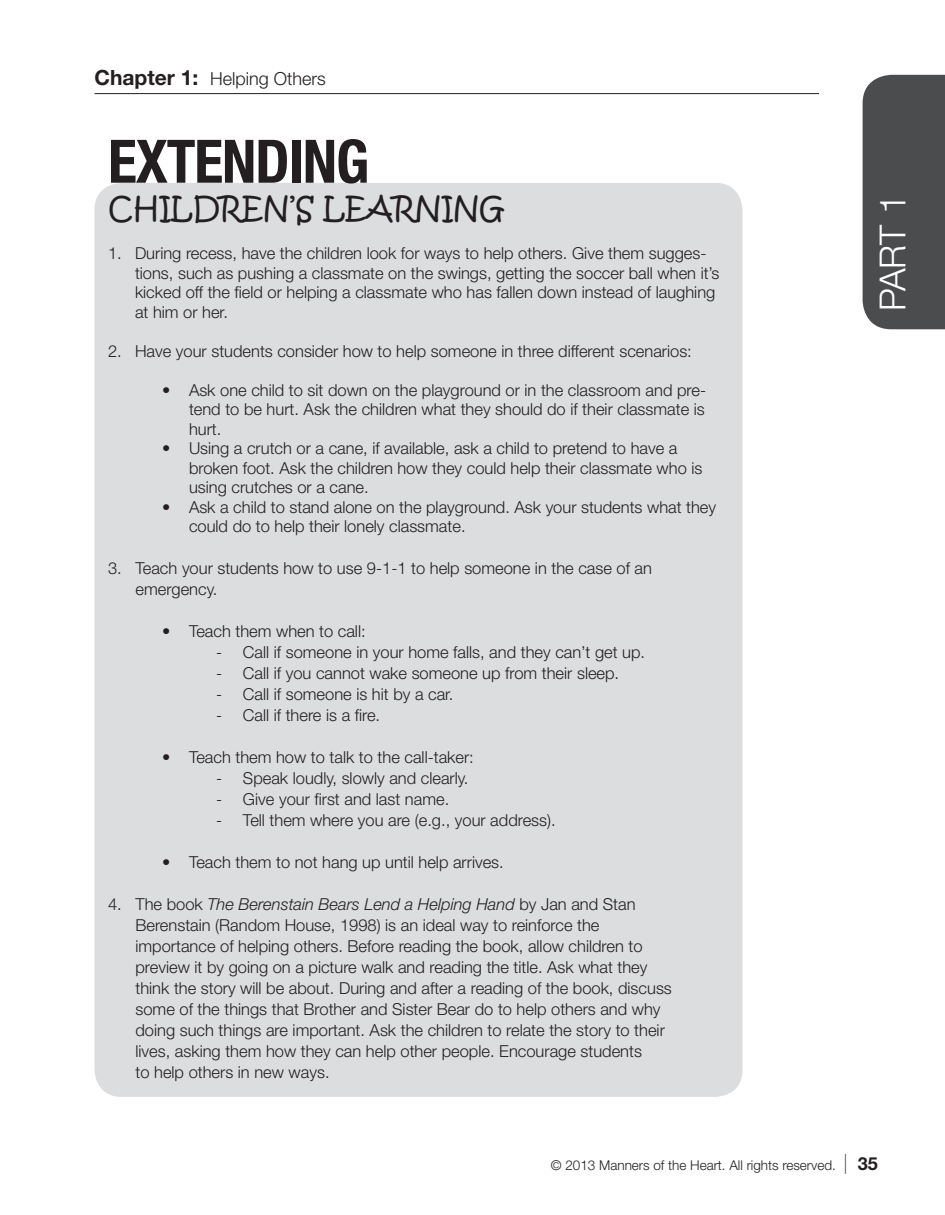
<style>
.page{position:relative;width:945px;height:1215px;background:#fff}
.page>*{position:absolute;margin:0;border:0;box-sizing:border-box;transform-origin:0 0}
.t1{font:700 condensed 60px "Helvetica Neue";letter-spacing:-.02em;color:#231f20}
.t2{font:300 36px "Helvetica Neue";color:#fff}
.t3{font:30px "Kristen ITC";color:#231f20}
.t4{font:300 18px "Helvetica Neue";color:#231f20}
.t5{font:300 16.5px/19.5px "Helvetica Neue";color:#231f20}
.t6{font:italic 300 16.5px "Helvetica Neue";color:#231f20}
.t7{font:300 13.5px "Helvetica Neue";color:#231f20}
.s1{font-weight:700;font-size:21px}
.s2{font-style:normal}
.s3{font-family:"Walkway";font-weight:600;font-size:27px}
.s4{font-weight:700;font-size:18px}
</style>
<div class="page">
<div style="left:863px;top:75px;width:82px;height:254px;background:#4b4c4d"></div>
<div style="left:94px;top:183px;width:648px;height:914px;background:#dcdddf;border-radius:27px"></div>
<hr style="left:94px;top:93px;width:725px;height:1px;background:#231f20">
<p class="t4" style="left:94px;top:68px;width:233px"><span class="s1">Chapter 1:</span> Helping Others</p>
<p class="t1" style="left:108px;top:125px;width:263px">EXTENDING</p>
<p class="t3" style="left:108px;top:188px;width:398px">CHILDREN’S LEARNING</p>
<p class="t5" style="left:135px;top:244px;width:586px;text-indent:-27px">1. During recess, have the children look for ways to help others. Give them sugges&shy;tions, such as pushing a classmate on the swings, getting the soccer ball when it’s kicked off the field or helping a classmate who has fallen down instead of laughing at him or her.</p>
<p class="t5" style="left:108px;top:341px;width:585px">2. Have your students consider how to help someone in three different scenarios:</p>
<p class="t5" style="left:189px;top:380px;width:519px;text-align:justify;text-indent:-27px">• Ask one child to sit down on the playground or in the classroom and pre&shy;tend to be hurt. Ask the children what they should do if their classmate is hurt.</p>
<p class="t5" style="left:189px;top:439px;width:515px;text-indent:-27px">• Using a crutch or a cane, if available, ask a child to pretend to have a broken foot. Ask the children how they could help their classmate who is using crutches or a cane.</p>
<p class="t5" style="left:189px;top:497px;width:529px;text-indent:-27px">• Ask a child to stand alone on the playground. Ask your students what they could do to help their lonely classmate.</p>
<p class="t5" style="left:108px;top:559px;width:546px">3. Teach your students how to use 9-1-1 to help someone in the case of an</p>
<p class="t5" style="left:136px;top:580px;width:83px">emergency.</p>
<p class="t5" style="left:162px;top:622px;width:205px">• Teach them when to call:</p>
<p class="t5" style="left:216px;top:643px;width:431px">- Call if someone in your home falls, and they can’t get up.</p>
<p class="t5" style="left:216px;top:664px;width:405px">- Call if you cannot wake someone up from their sleep.</p>
<p class="t5" style="left:216px;top:685px;width:239px">- Call if someone is hit by a car.</p>
<p class="t5" style="left:216px;top:706px;width:166px">- Call if there is a fire.</p>
<p class="t5" style="left:162px;top:748px;width:313px">• Teach them how to talk to the call-taker:</p>
<p class="t5" style="left:216px;top:769px;width:254px">- Speak loudly, slowly and clearly.</p>
<p class="t5" style="left:216px;top:790px;width:235px">- Give your first and last name.</p>
<p class="t5" style="left:216px;top:811px;width:341px">- Tell them where you are (e.g., your address).</p>
<p class="t5" style="left:162px;top:853px;width:343px">• Teach them to not hang up until help arrives.</p>
<p class="t6" style="left:108px;top:895px;width:529px"><span class="s2">4. The book</span> The Berenstain Bears Lend a Helping Hand <span class="s2">by Jan and Stan</span></p>
<p class="t5" style="left:136px;top:916px;width:466px">Berenstain (Random House, 1998) is an ideal way to reinforce the</p>
<p class="t5" style="left:136px;top:937px;width:509px">importance of helping others. Before reading the book, allow children to</p>
<p class="t5" style="left:136px;top:958px;width:513px">preview it by going on a picture walk and reading the title. Ask what they</p>
<p class="t5" style="left:136px;top:979px;width:538px">think the story will be about. During and after a reading of the book, discuss</p>
<p class="t5" style="left:136px;top:1000px;width:527px">some of the things that Brother and Sister Bear do to help others and why</p>
<p class="t5" style="left:136px;top:1021px;width:531px">doing such things are important. Ask the children to relate the story to their</p>
<p class="t5" style="left:136px;top:1042px;width:508px">lives, asking them how they can help other people. Encourage students</p>
<p class="t5" style="left:136px;top:1063px;width:196px">to help others in new ways.</p>
<h2 class="t2" style="left:871px;top:311px;width:118px;rotate:-90deg">PART 1</h2>
<p class="t7" style="left:551px;top:1157px;width:328px">© 2013 Manners of the Heart. All rights reserved. <span class="s3">|</span> <span class="s4">35</span></p>
</div>
